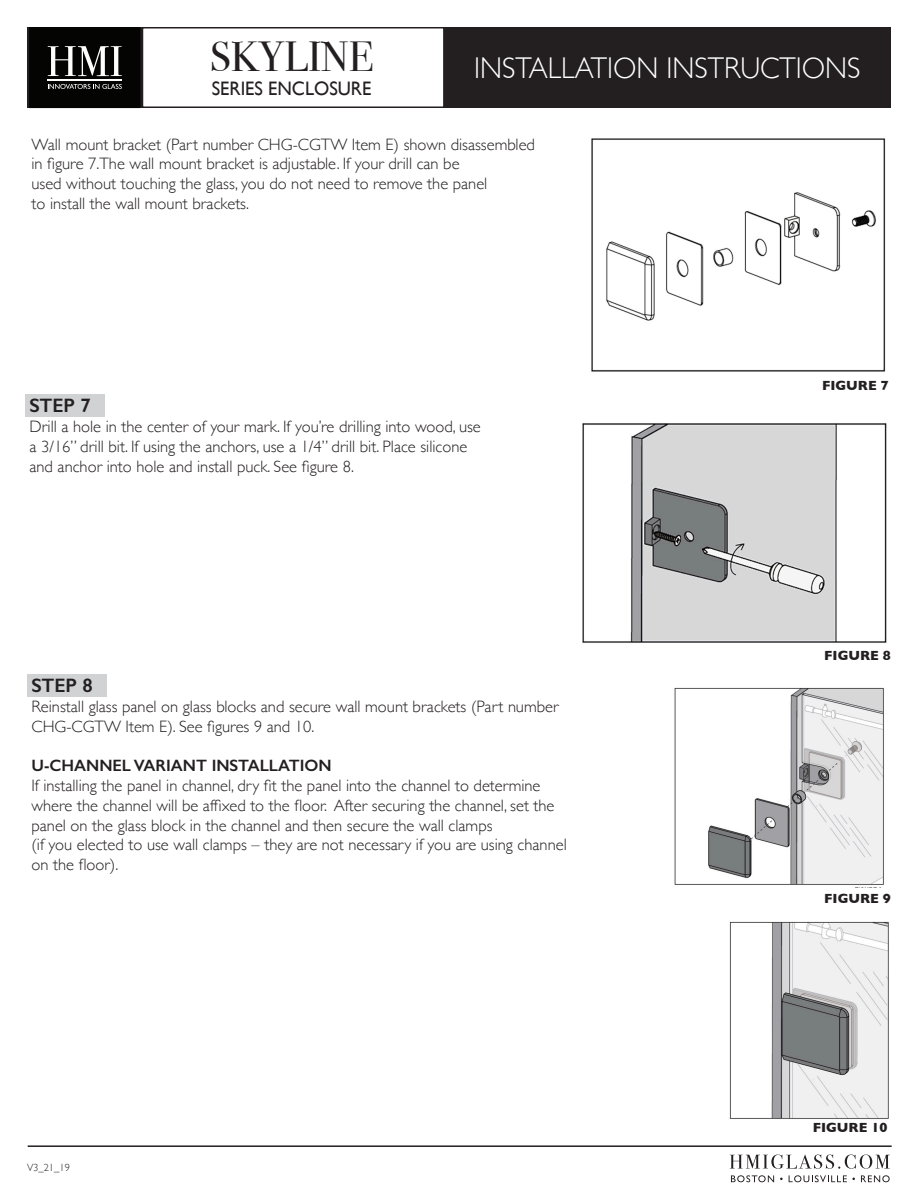
<style>
.page{position:relative;width:918px;height:1188px;background:#fff}
.page>*{position:absolute;margin:0;border:0;box-sizing:border-box;transform-origin:0 0}
.t1{font:42px "Bodoni Svty Two ITCTT";color:#231f20}
.t2{font:300 30px "Gill Sans";color:#fff;scale:.95 1}
.t3{font:19.5px "Gill Sans";color:#231f20;scale:.95 1}
.t4{font:600 19.5px "Gill Sans";color:#231f20}
.t5{font:300 16.5px/19.8px "Gill Sans";color:#231f20}
.t6{font:600 16.5px "Gill Sans";color:#231f20}
.t7{font:700 13.5px "Gill Sans";color:#231f20}
.t8{font:300 10.5px "Gill Sans";color:#231f20}
</style>
<div class="page">
<div style="left:27px;top:27px;width:864px;height:81px;background:#231f20"></div>
<svg style="left:29px;top:27px;width:111px;height:81px;background:#1f1f1e"></svg>
<hr style="left:48px;top:80px;width:74px;height:1px;background:#fff">
<div style="left:142px;top:28px;width:302px;height:79px;background:#fff"></div>
<div style="left:142px;top:27px;width:303px;height:81px;border:2px solid #231f20"></div>
<hr style="left:28px;top:1145px;width:864px;height:2px;background:#231f20">
<svg style="left:730px;top:1154px;width:160px;height:15px"></svg>
<svg style="left:731px;top:1175px;width:43px;height:7px"></svg>
<svg style="left:789px;top:1175px;width:66px;height:7px"></svg>
<svg style="left:861px;top:1175px;width:29px;height:7px"></svg>
<div style="left:25px;top:394px;width:80px;height:22px;background:#d1d2d4"></div>
<img style="left:591px;top:138px;width:295px;height:234px">
<img style="left:582px;top:423px;width:305px;height:220px">
<div style="left:27px;top:674px;width:80px;height:23px;background:#d1d2d4"></div>
<img style="left:674px;top:687px;width:210px;height:198px">
<img style="left:729px;top:921px;width:160px;height:198px">
<p class="t1" style="left:210px;top:23px;width:165px">SKYLINE</p>
<p class="t3" style="left:212px;top:77px;width:170px">SERIES ENCLOSURE</p>
<h2 class="t2" style="left:474px;top:45px;width:408px">INSTALLATION INSTRUCTIONS</h2>
<p class="t5" style="left:32px;top:134px;width:505px">Wall mount bracket (Part number CHG-CGTW Item E) shown disassembled</p>
<p class="t5" style="left:32px;top:153px;width:430px">in figure 7.The wall mount bracket is adjustable. If your drill can be</p>
<p class="t5" style="left:32px;top:173px;width:457px">used without touching the glass, you do not need to remove the panel</p>
<p class="t5" style="left:32px;top:193px;width:219px">to install the wall mount brackets.</p>
<p class="t4" style="left:29px;top:394px;width:63px">STEP 7</p>
<p class="t5" style="left:29px;top:416px;width:453px">Drill a hole in the center of your mark. If you’re drilling into wood, use a 3/16” drill bit. If using the anchors, use a 1/4” drill bit. Place silicone and anchor into hole and install puck. See figure 8.</p>
<p class="t4" style="left:32px;top:674px;width:63px">STEP 8</p>
<p class="t5" style="left:32px;top:696px;width:529px">Reinstall glass panel on glass blocks and secure wall mount brackets (Part number<br>CHG-CGTW Item E). See figures 9 and 10.</p>
<p class="t6" style="left:32px;top:756px;width:302px">U-CHANNEL VARIANT INSTALLATION</p>
<p class="t5" style="left:32px;top:775px;width:525px">If installing the panel in channel, dry fit the panel into the channel to determine where the channel will be affixed to the floor. After securing the channel, set the panel on the glass block in the channel and then secure the wall clamps</p>
<p class="t5" style="left:32px;top:834px;width:537px">(if you elected to use wall clamps – they are not necessary if you are using channel on the floor).</p>
<p class="t8" style="left:27px;top:1160px;width:44px">V3_21_19</p>
<p class="t7" style="left:822px;top:374px;width:68px">FIGURE 7</p>
<p class="t7" style="left:824px;top:645px;width:68px">FIGURE 8</p>
<p class="t7" style="left:824px;top:887px;width:68px">FIGURE 9</p>
<p class="t7" style="left:813px;top:1117px;width:76px">FIGURE 10</p>
</div>
